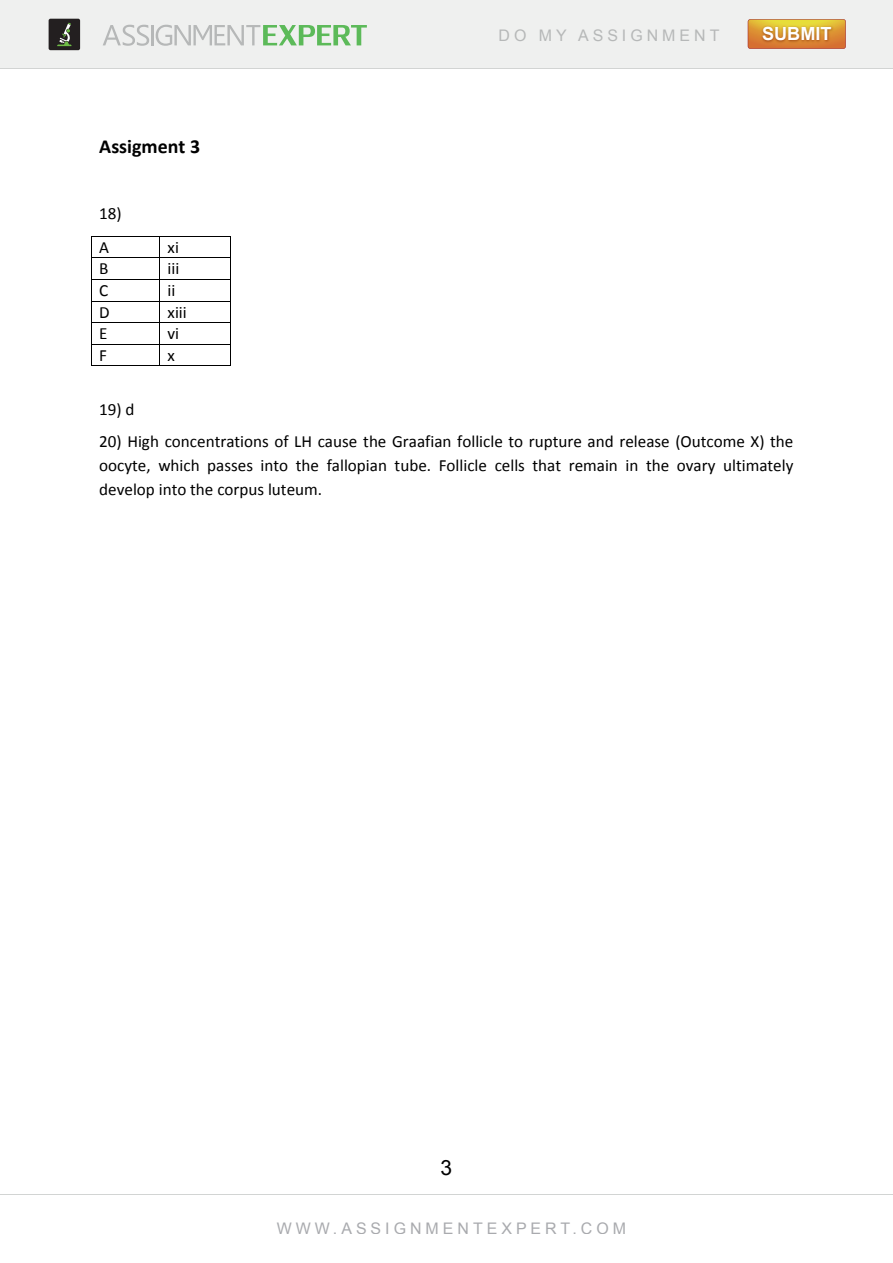
<style>
.page{position:relative;width:893px;height:1263px;background:#fff}
.page>*{position:absolute;margin:0;border:0;box-sizing:border-box;transform-origin:0 0}
.t1{font:21px "Arial";color:#000}
.t2{font:700 19.95px "Calibri";color:#000}
.t3{font:700 18.15px "Arial";color:#fff}
.t4{font:17.1px/24px "Calibri";color:#000}
.t5{font:15.9px "Arial";letter-spacing:.25em;color:#a9aaae}
.t6{font:15.9px "Arial";letter-spacing:.25em;color:#b6b8b8}
</style>
<div class="page">
<hr style="left:92px;top:236px;width:68px;height:1px;background:#000">
<hr style="left:160px;top:236px;width:70px;height:1px;background:#000">
<hr style="left:92px;top:257px;width:68px;height:1px;background:#000">
<hr style="left:160px;top:257px;width:70px;height:1px;background:#000">
<hr style="left:92px;top:279px;width:68px;height:1px;background:#000">
<hr style="left:160px;top:279px;width:70px;height:1px;background:#000">
<hr style="left:92px;top:301px;width:68px;height:1px;background:#000">
<hr style="left:160px;top:301px;width:70px;height:1px;background:#000">
<hr style="left:92px;top:322px;width:68px;height:1px;background:#000">
<hr style="left:160px;top:322px;width:70px;height:1px;background:#000">
<hr style="left:92px;top:344px;width:68px;height:1px;background:#000">
<hr style="left:160px;top:344px;width:70px;height:1px;background:#000">
<svg style="left:91px;top:236px;width:1px;height:130px"></svg>
<hr style="left:92px;top:365px;width:68px;height:1px;background:#000">
<hr style="left:160px;top:365px;width:70px;height:1px;background:#000">
<svg style="left:230px;top:236px;width:1px;height:130px"></svg>
<div style="left:0;top:0;width:893px;height:69px;background:#eff0ef"></div>
<div style="left:49px;top:19px;width:31px;height:31px;background:#231f20;border-radius:2px"></div>
<svg style="left:57px;top:23px;width:15px;height:23px"></svg>
<svg style="left:748px;top:19px;width:98px;height:30px"></svg>
<img style="left:758px;top:21px;width:78px;height:28px">
<svg style="left:103px;top:25px;width:46px;height:21px"></svg>
<hr style="left:151px;top:25px;width:2px;height:20px;background:#b6b8b8">
<svg style="left:156px;top:25px;width:211px;height:21px"></svg>
<hr style="left:0;top:69px;width:893px;height:1px;background:#d2d4d3">
<hr style="left:0;top:1194px;width:893px;height:1px;background:#d2d4d3">
<p class="t2" style="left:99px;top:138px;width:102px">Assigment 3</p>
<p class="t4" style="left:99px;top:199px;width:24px;line-height:33.3px">18)<br>A</p>
<p class="t4" style="left:168px;top:237px;width:13px">xi</p>
<p class="t4" style="left:99px;top:258px;width:11px">B</p>
<p class="t4" style="left:168px;top:258px;width:13px">iii</p>
<p class="t4" style="left:99px;top:280px;width:11px">C</p>
<p class="t4" style="left:168px;top:280px;width:9px">ii</p>
<p class="t4" style="left:99px;top:301px;width:12px">D</p>
<p class="t4" style="left:168px;top:301px;width:21px">xiii</p>
<p class="t4" style="left:99px;top:323px;width:10px">E</p>
<p class="t4" style="left:168px;top:323px;width:13px">vi</p>
<p class="t4" style="left:99px;top:344px;width:9px">F</p>
<p class="t4" style="left:168px;top:344px;width:9px">x</p>
<p class="t6" style="left:499px;top:27px;width:222px">DO MY ASSIGNMENT</p>
<p class="t3" style="left:762px;top:24px;width:71px">SUBMIT</p>
<p class="t4" style="left:99px;top:399px;width:37px">19) d</p>
<p class="t4" style="left:99px;top:431px;width:696px;text-align:justify">20) High concentrations of LH cause the Graafian follicle to rupture and release (Outcome X) the oocyte, which passes into the fallopian tube. Follicle cells that remain in the ovary ultimately develop into the corpus luteum.</p>
<p class="t1" style="left:441px;top:1156px;width:13px">3</p>
<p class="t5" style="left:277px;top:1219px;width:351px">WWW.ASSIGNMENTEXPERT.COM</p>
</div>
